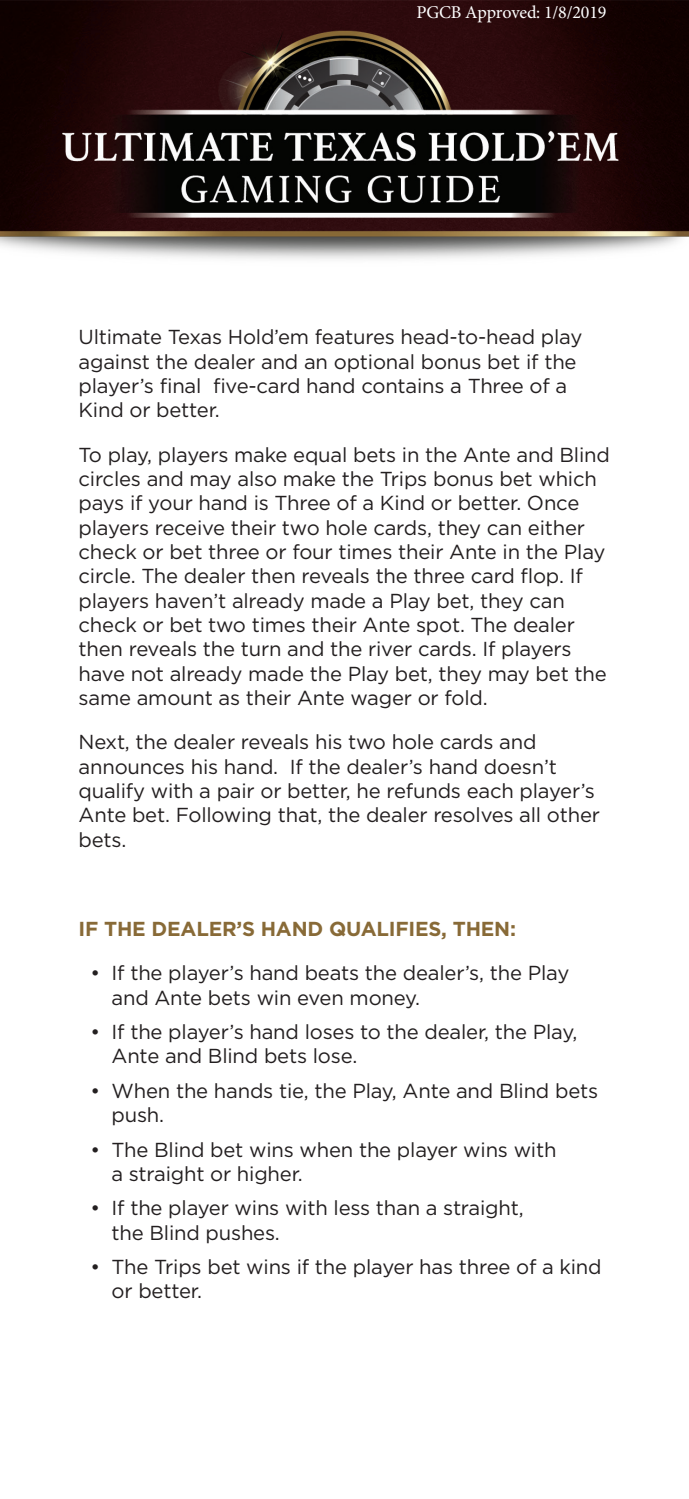
<style>
.page{position:relative;width:689px;height:1499px;background:#fff}
.page>*{position:absolute;margin:0;border:0;box-sizing:border-box;transform-origin:0 0}
.t1{font:20.25px/24.3px "Gotham";letter-spacing:-.01em;color:#231f20}
.t2{font:700 20.25px "Gotham";letter-spacing:-.01em;color:#886a37}
.t3{font:18px "Minion Pro";letter-spacing:-.01em;color:#fff}
</style>
<div class="page">
<img style="left:0;top:0;width:688px;height:259px">
<p class="t3" style="left:416px;top:0;width:191px">PGCB Approved: 1/8/2019</p>
<p class="t1" style="left:79px;top:325px;width:505px">Ultimate Texas Hold’em features head-to-head play against the dealer and an optional bonus bet if the player’s final five-card hand contains a Three of a Kind or better.</p>
<p class="t1" style="left:79px;top:442px;width:532px">To play, players make equal bets in the Ante and Blind circles and may also make the Trips bonus bet which pays if your hand is Three of a Kind or better. Once players receive their two hole cards, they can either check or bet three or four times their Ante in the Play circle. The dealer then reveals the three card flop. If players haven’t already made a Play bet, they can check or bet two times their Ante spot. The dealer then reveals the turn and the river cards. If players have not already made the Play bet, they may bet the same amount as their Ante wager or fold.</p>
<p class="t1" style="left:79px;top:730px;width:523px">Next, the dealer reveals his two hole cards and announces his hand. If the dealer’s hand doesn’t qualify with a pair or better, he refunds each player’s Ante bet. Following that, the dealer resolves all other bets.</p>
<p class="t2" style="left:79px;top:917px;width:439px">IF THE DEALER’S HAND QUALIFIES, THEN:</p>
<p class="t1" style="left:111px;top:961px;width:459px;text-indent:-21px">• If the player’s hand beats the dealer’s, the Play and Ante bets win even money.</p>
<p class="t1" style="left:111px;top:1020px;width:467px;text-indent:-21px">• If the player’s hand loses to the dealer, the Play,<br>Ante and Blind bets lose.</p>
<p class="t1" style="left:111px;top:1078px;width:488px;text-indent:-21px">• When the hands tie, the Play, Ante and Blind bets push.</p>
<p class="t1" style="left:111px;top:1137px;width:446px;text-indent:-21px">• The Blind bet wins when the player wins with a straight or higher.</p>
<p class="t1" style="left:111px;top:1196px;width:413px;text-indent:-21px">• If the player wins with less than a straight, the Blind pushes.</p>
<p class="t1" style="left:111px;top:1254px;width:491px;text-indent:-21px">• The Trips bet wins if the player has three of a kind or better.</p>
</div>
